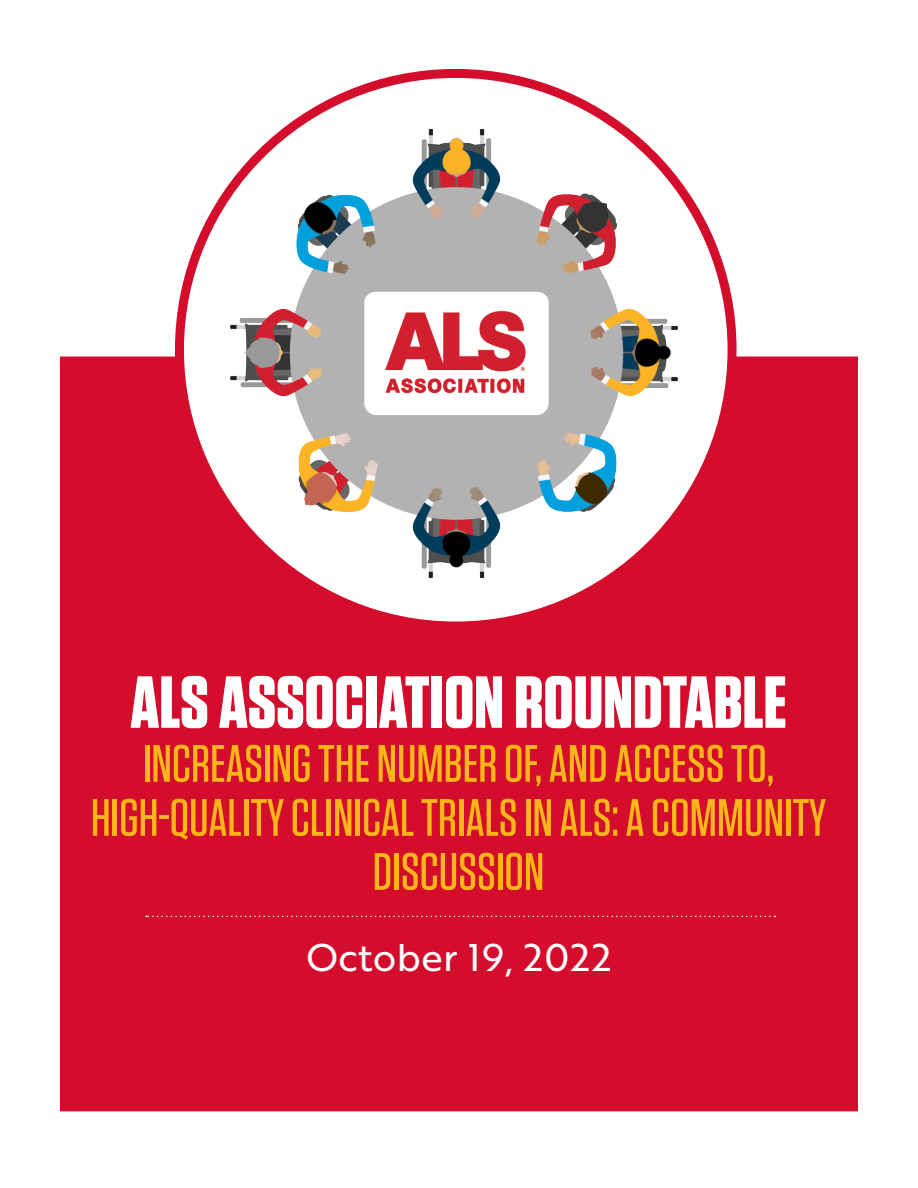
<style>
.page{position:relative;width:918px;height:1188px;background:#fff}
.page>*{position:absolute;margin:0;border:0;box-sizing:border-box;transform-origin:0 0}
.t1{font:700 73.5px "Tungsten";color:#fff}
.t2{font:500 52.5px/54px "Tungsten";color:#fcb619;text-align:center}
.t3{font:37.5px "Brother 1816 Regular";letter-spacing:.005em;color:#fff}
</style>
<div class="page">
<div style="left:60px;top:356px;width:798px;height:756px;background:#d30d2b"></div>
<svg style="left:179px;top:73px;width:553px;height:553px"></svg>
<img style="left:218px;top:117px;width:472px;height:473px">
<svg style="left:146px;top:916px;width:630px;height:1px"></svg>
<p class="t1" style="left:130px;top:663px;width:658px">ALS ASSOCIATION ROUNDTABLE</p>
<p class="t2" style="left:91px;top:737px;width:737px">INCREASING THE NUMBER OF, AND ACCESS TO,<br>HIGH-QUALITY CLINICAL TRIALS IN ALS: A COMMUNITY<br>DISCUSSION</p>
<p class="t3" style="left:307px;top:929px;width:306px">October 19, 2022</p>
</div>
